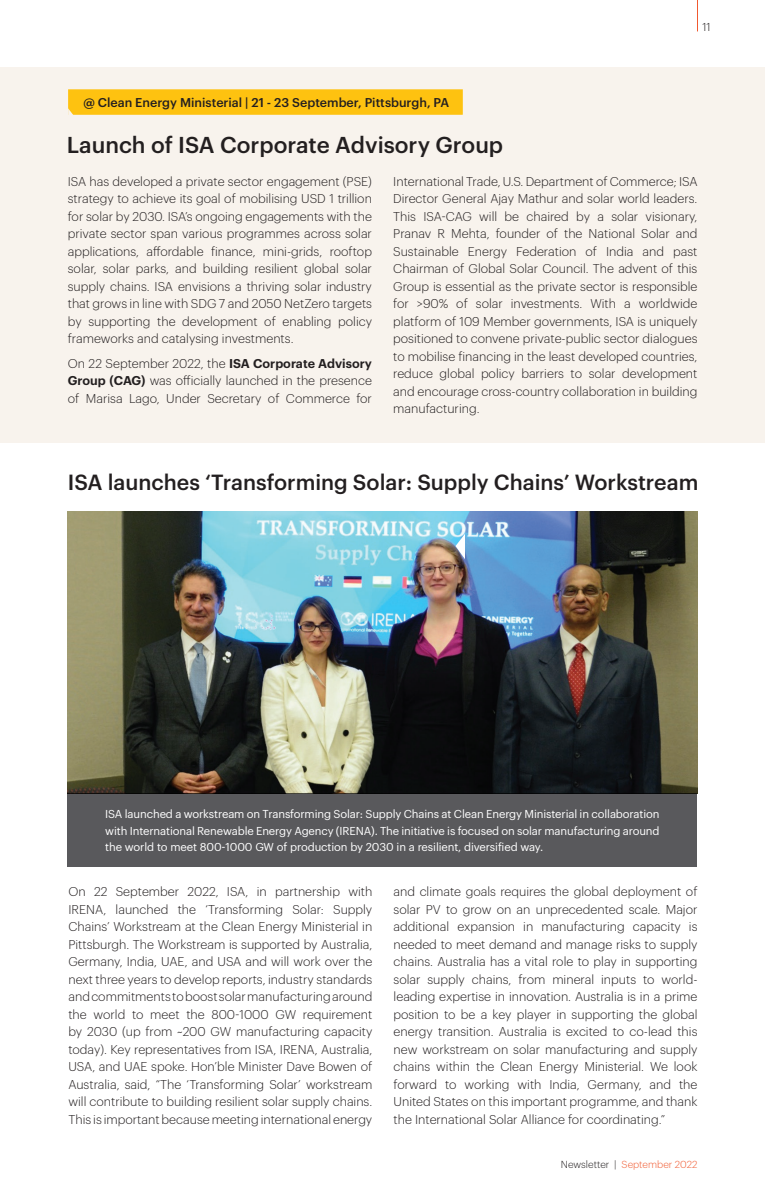
<style>
.page{position:relative;width:765px;height:1192px;background:#fff}
.page>*{position:absolute;margin:0;border:0;box-sizing:border-box;transform-origin:0 0}
.t1{font:500 22.5px "Graphik";color:#231f20}
.t2{font:500 21.5px "Graphik";color:#231f20}
.t3{font:300 12.5px/17.5px "Graphik";color:#231f20;text-align:justify}
.t4{font:500 12.5px "Graphik";color:#231f20}
.t5{font:11.25px/16.2px "Graphik";letter-spacing:-.01em;color:#fff;text-align:justify}
.t6{font:300 11.25px "Graphik";color:#231f20}
.t7{font:300 10px "Graphik";color:#f1592f}
.s1{font-weight:600}
.s2{color:#231f20}
</style>
<div class="page">
<hr style="left:697px;top:0;width:1px;height:31px;background:#f1592f">
<div style="left:0;top:68px;width:765px;height:375px;background:#f8f3ed"></div>
<img style="left:68px;top:511px;width:630px;height:282px">
<div style="left:68px;top:793px;width:630px;height:74px;background:#59595c"></div>
<svg style="left:68px;top:89px;width:395px;height:26px;background:#fdc314"></svg>
<svg style="left:456px;top:534px;width:9px;height:25px"></svg>
<p class="t4" style="left:83px;top:93px;width:368px">@ Clean Energy Ministerial | 21 - 23 September, Pittsburgh, PA</p>
<p class="t6" style="left:702px;top:19px;width:10px">11</p>
<h1 class="t1" style="left:67px;top:128px;width:438px">Launch of ISA Corporate Advisory Group</h1>
<p class="t3" style="left:68px;top:171px;width:306px">ISA has developed a private sector engagement (PSE) strategy to achieve its goal of mobilising USD 1 trillion for solar by 2030. ISA’s ongoing engagements with the private sector span various programmes across solar applications, affordable finance, mini-grids, rooftop solar, solar parks, and building resilient global solar supply chains. ISA envisions a thriving solar industry that grows in line with SDG 7 and 2050 NetZero targets by supporting the development of enabling policy frameworks and catalysing investments.</p>
<p class="t3" style="left:68px;top:353px;width:306px">On 22 September 2022, the <span class="s1">ISA Corporate Advisory Group (CAG)</span> was officially launched in the presence of Marisa Lago, Under Secretary of Commerce for</p>
<p class="t3" style="left:393px;top:171px;width:306px">International Trade, U.S. Department of Commerce; ISA Director General Ajay Mathur and solar world leaders.<br>This ISA-CAG will be chaired by a solar visionary, Pranav R Mehta, founder of the National Solar and Sustainable Energy Federation of India and past Chairman of Global Solar Council. The advent of this Group is essential as the private sector is responsible for &gt;90% of solar investments. With a worldwide platform of 109 Member governments, ISA is uniquely positioned to convene private-public sector dialogues to mobilise financing in the least developed countries, reduce global policy barriers to solar development and encourage cross-country collaboration in building manufacturing.</p>
<h2 class="t2" style="left:68px;top:465px;width:632px">ISA launches ‘Transforming Solar: Supply Chains’ Workstream</h2>
<p class="t5" style="left:105px;top:805px;width:556px">ISA launched a workstream on Transforming Solar: Supply Chains at Clean Energy Ministerial in collaboration with International Renewable Energy Agency (IRENA). The initiative is focused on solar manufacturing around the world to meet 800-1000 GW of production by 2030 in a resilient, diversified way.</p>
<p class="t3" style="left:68px;top:882px;width:305px">On 22 September 2022, ISA, in partnership with IRENA, launched the ‘Transforming Solar: Supply Chains’ Workstream at the Clean Energy Ministerial in Pittsburgh. The Workstream is supported by Australia, Germany, India, UAE, and USA and will work over the next three years to develop reports, industry standards and commitments to boost solar manufacturing around the world to meet the 800-1000 GW requirement by 2030 (up from ~200 GW manufacturing capacity today). Key representatives from ISA, IRENA, Australia, USA, and UAE spoke. Hon’ble Minister Dave Bowen of Australia, said, “The ‘Transforming Solar’ workstream will contribute to building resilient solar supply chains.<br>This is important because meeting international energy</p>
<p class="t3" style="left:394px;top:882px;width:305px">and climate goals requires the global deployment of solar PV to grow on an unprecedented scale. Major additional expansion in manufacturing capacity is needed to meet demand and manage risks to supply chains. Australia has a vital role to play in supporting solar supply chains, from mineral inputs to world&shy;leading expertise in innovation. Australia is in a prime position to be a key player in supporting the global energy transition. Australia is excited to co-lead this new workstream on solar manufacturing and supply chains within the Clean Energy Ministerial. We look forward to working with India, Germany, and the United States on this important programme, and thank the International Solar Alliance for coordinating.”</p>
<p class="t7" style="left:561px;top:1157px;width:138px"><span class="s2">Newsletter |</span> September 2022</p>
</div>
